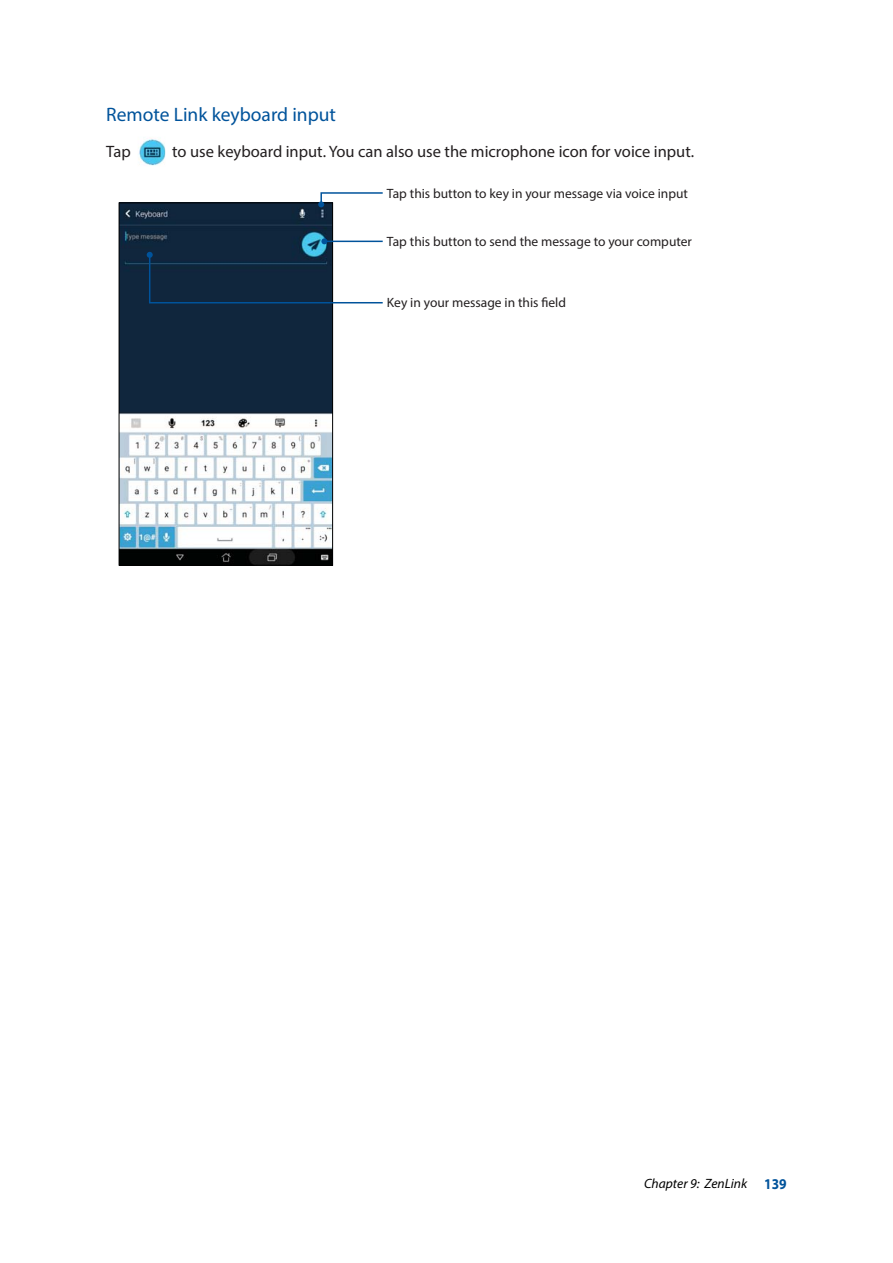
<style>
.page{position:relative;width:893px;height:1263px;background:#fff}
.page>*{position:absolute;margin:0;border:0;box-sizing:border-box;transform-origin:0 0}
.t1{font:19.5px "Myriad Pro";color:#00539b}
.t2{font:16.5px "Myriad Pro";color:#231f20}
.t3{font:13.5px "Myriad Pro";color:#231f20}
.t4{font:italic 13.5px "Myriad Pro";color:#000}
.s1{font-weight:700;font-style:normal;font-size:15px;color:#00539b}
</style>
<div class="page">
<img style="left:121px;top:205px;width:210px;height:358px">
<div style="left:119px;top:203px;width:214px;height:362px;border:1px solid #000"></div>
<img style="left:138px;top:139px;width:27px;height:27px">
<svg style="left:147px;top:252px;width:236px;height:52px"></svg>
<hr style="left:324px;top:241px;width:59px;height:1px;background:#00539b">
<svg style="left:321px;top:238px;width:6px;height:6px"></svg>
<svg style="left:318px;top:192px;width:65px;height:15px"></svg>
<h1 class="t1" style="left:106px;top:107px;width:231px">Remote Link keyboard input</h1>
<p class="t2" style="left:106px;top:145px;width:26px">Tap</p>
<p class="t2" style="left:172px;top:145px;width:523px">to use keyboard input. You can also use the microphone icon for voice input.</p>
<p class="t3" style="left:387px;top:188px;width:302px">Tap this button to key in your message via voice input</p>
<p class="t3" style="left:387px;top:237px;width:306px">Tap this button to send the message to your computer</p>
<p class="t3" style="left:387px;top:298px;width:181px">Key in your message in this field</p>
<p class="t4" style="left:644px;top:1178px;width:144px">Chapter 9: ZenLink <span class="s1">139</span></p>
</div>
